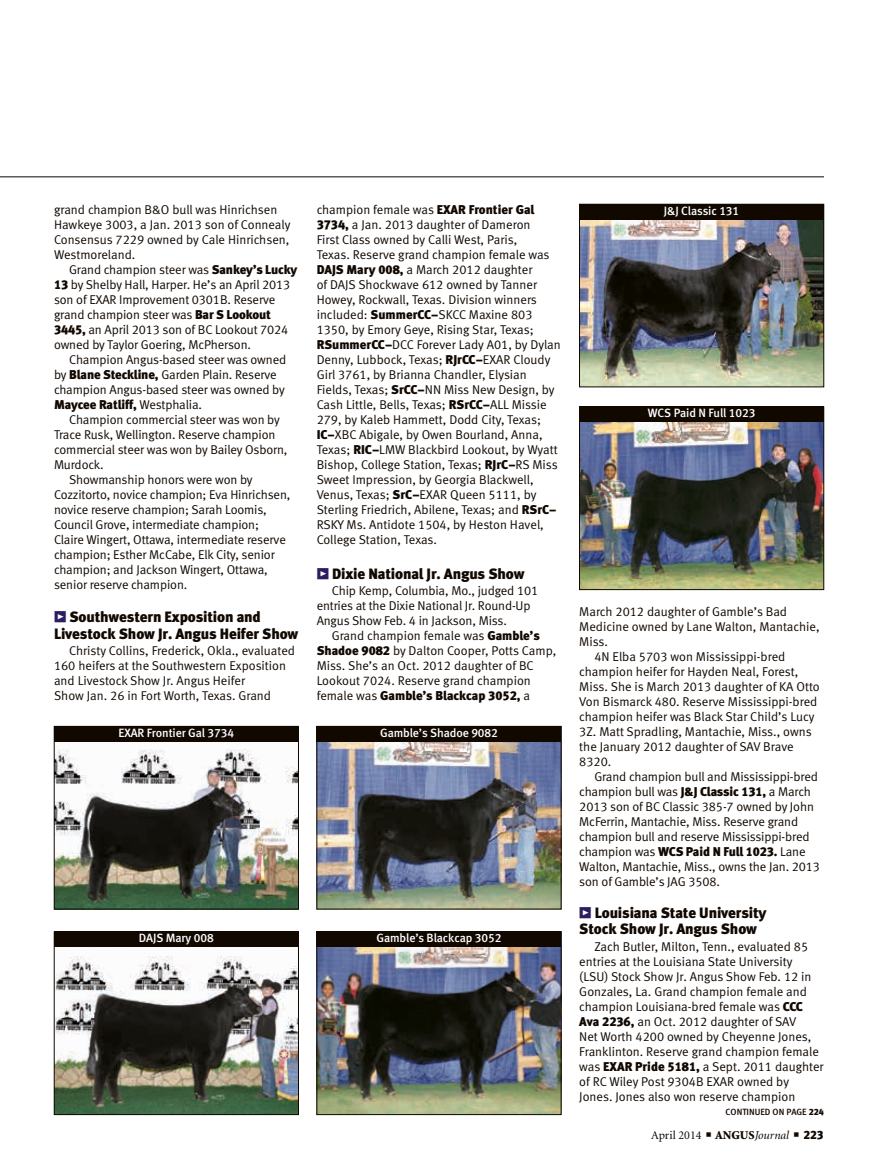
<style>
.page{position:relative;width:878px;height:1168px;background:#fff}
.page>*{position:absolute;margin:0;border:0;box-sizing:border-box;transform-origin:0 0}
.Test_heading{font:15px/16.5px "Meta Black LF";letter-spacing:-.01em;color:#110800}
.Test_copy{font:12.75px/15px "Meta Normal LF";letter-spacing:-.005em;color:#110800}
.White_animal_name{font:12px "Meta Medium LF";letter-spacing:-.01em;color:#fff}
.t1{font:12px "Minion";color:#110800}
.t2{font:9px "Meta Medium LF";color:#110800}
.s1{font-family:"Meta Black LF"}
.s2{font-family:"Meta Black Caps Expert";color:#2c1e5f}
.s3{font-weight:900}
.s4{font-style:italic}
</style>
<div class="page">
<hr style="left:0;top:177px;width:824px;height:1px;background:#110800">
<img style="left:581px;top:422px;width:241px;height:166px">
<div style="left:579px;top:407px;width:245px;height:183px;border:1px solid #110800"></div>
<div style="left:579px;top:407px;width:245px;height:15px;background:#110800"></div>
<img style="left:318px;top:946px;width:241px;height:166px">
<div style="left:316px;top:931px;width:245px;height:183px;border:1px solid #110800"></div>
<div style="left:316px;top:931px;width:245px;height:15px;background:#110800"></div>
<img style="left:581px;top:219px;width:241px;height:166px">
<div style="left:579px;top:204px;width:245px;height:183px;border:1px solid #110800"></div>
<div style="left:579px;top:204px;width:245px;height:15px;background:#110800"></div>
<img style="left:318px;top:741px;width:241px;height:166px">
<div style="left:316px;top:726px;width:245px;height:15px;background:#110800"></div>
<img style="left:56px;top:946px;width:240px;height:166px">
<div style="left:54px;top:931px;width:244px;height:15px;background:#110800"></div>
<img style="left:56px;top:741px;width:240px;height:166px">
<div style="left:54px;top:726px;width:244px;height:183px;border:1px solid #110800"></div>
<div style="left:54px;top:726px;width:244px;height:15px;background:#110800"></div>
<p class="Test_copy" style="left:54px;top:202px;width:238px">grand champion B&amp;O bull was Hinrichsen Hawkeye 3003, a Jan. 2013 son of Connealy Consensus 7229 owned by Cale Hinrichsen, Westmoreland.</p>
<p class="Test_copy" style="left:54px;top:262px;width:245px;text-indent:15px">Grand champion steer was <span class="s1">Sankey’s Lucky 13</span> by Shelby Hall, Harper. He’s an April 2013 son of EXAR Improvement 0301B. Reserve grand champion steer was <span class="s1">Bar S Lookout 3445,</span> an April 2013 son of BC Lookout 7024 owned by Taylor Goering, McPherson.</p>
<p class="Test_copy" style="left:54px;top:352px;width:234px;text-indent:15px">Champion Angus-based steer was owned by <span class="s1">Blane Steckline,</span> Garden Plain. Reserve champion Angus-based steer was owned by <span class="s1">Maycee Ratliff,</span> Westphalia.</p>
<p class="Test_copy" style="left:54px;top:412px;width:235px;text-indent:15px">Champion commercial steer was won by<br>Trace Rusk, Wellington. Reserve champion commercial steer was won by Bailey Osborn,<br>Murdock.</p>
<p class="Test_copy" style="left:54px;top:472px;width:238px;text-indent:15px">Showmanship honors were won by Cozzitorto, novice champion; Eva Hinrichsen, novice reserve champion; Sarah Loomis, Council Grove, intermediate champion; Claire Wingert, Ottawa, intermediate reserve champion; Esther McCabe, Elk City, senior champion; and Jackson Wingert, Ottawa, senior reserve champion.</p>
<p class="Test_heading" style="left:54px;top:609px;width:246px"><span class="s2">Z</span> Southwestern Exposition and<br>Livestock Show Jr. Angus Heifer Show</p>
<p class="Test_copy" style="left:54px;top:643px;width:242px;text-indent:15px">Christy Collins, Frederick, Okla., evaluated 160 heifers at the Southwestern Exposition and Livestock Show Jr. Angus Heifer<br>Show Jan. 26 in Fort Worth, Texas. Grand</p>
<p class="White_animal_name" style="left:118px;top:725px;width:117px">EXAR Frontier Gal 3734</p>
<p class="Test_copy" style="left:316px;top:202px;width:246px">champion female was <span class="s1">EXAR Frontier Gal 3734,</span> a Jan. 2013 daughter of Dameron<br>First Class owned by Calli West, Paris,<br>Texas. Reserve grand champion female was <span class="s1">DAJS Mary 008,</span> a March 2012 daughter<br>of DAJS Shockwave 612 owned by Tanner Howey, Rockwall, Texas. Division winners included: <span class="s1">SummerCC–</span>SKCC Maxine 803<br>1350, by Emory Geye, Rising Star, Texas; <span class="s1">RSummerCC–</span>DCC Forever Lady A01, by Dylan Denny, Lubbock, Texas; <span class="s1">RJrCC–</span>EXAR Cloudy Girl 3761, by Brianna Chandler, Elysian Fields, Texas; <span class="s1">SrCC–</span>NN Miss New Design, by Cash Little, Bells, Texas; <span class="s1">RSrCC–</span>ALL Missie 279, by Kaleb Hammett, Dodd City, Texas; <span class="s1">IC–</span>XBC Abigale, by Owen Bourland, Anna, Texas; <span class="s1">RIC–</span>LMW Blackbird Lookout, by Wyatt Bishop, College Station, Texas; <span class="s1">RJrC–</span>RS Miss Sweet Impression, by Georgia Blackwell, Venus, Texas; <span class="s1">SrC–</span>EXAR Queen 5111, by Sterling Friedrich, Abilene, Texas; and <span class="s1">RSrC– </span>RSKY Ms. Antidote 1504, by Heston Havel, College Station, Texas.</p>
<p class="Test_heading" style="left:316px;top:565px;width:209px"><span class="s2">Z</span> Dixie National Jr. Angus Show</p>
<p class="Test_copy" style="left:316px;top:583px;width:223px;text-indent:15px">Chip Kemp, Columbia, Mo., judged 101 entries at the Dixie National Jr. Round-Up<br>Angus Show Feb. 4 in Jackson, Miss.</p>
<p class="Test_copy" style="left:316px;top:628px;width:241px;text-indent:15px">Grand champion female was <span class="s1">Gamble’s Shadoe 9082</span> by Dalton Cooper, Potts Camp, Miss. She’s an Oct. 2012 daughter of BC Lookout 7024. Reserve grand champion female was <span class="s1">Gamble’s Blackcap 3052,</span> a</p>
<p class="White_animal_name" style="left:380px;top:725px;width:119px">Gamble’s Shadoe 9082</p>
<p class="White_animal_name" style="left:139px;top:931px;width:76px">DAJS Mary 008</p>
<p class="White_animal_name" style="left:376px;top:931px;width:126px">Gamble’s Blackcap 3052</p>
<p class="White_animal_name" style="left:664px;top:203px;width:77px">J&amp;J Classic 131</p>
<p class="White_animal_name" style="left:647px;top:406px;width:109px">WCS Paid N Full 1023</p>
<p class="Test_copy" style="left:579px;top:604px;width:242px">March 2012 daughter of Gamble’s Bad<br>Medicine owned by Lane Walton, Mantachie,<br>Miss.</p>
<p class="Test_copy" style="left:579px;top:649px;width:242px;text-indent:15px">4N Elba 5703 won Mississippi-bred champion heifer for Hayden Neal, Forest, Miss. She is March 2013 daughter of KA Otto Von Bismarck 480. Reserve Mississippi-bred champion heifer was Black Star Child’s Lucy 3Z. Matt Spradling, Mantachie, Miss., owns the January 2012 daughter of SAV Brave 8320.</p>
<p class="Test_copy" style="left:579px;top:769px;width:242px;text-indent:15px">Grand champion bull and Mississippi-bred champion bull was <span class="s1">J&amp;J Classic 131,</span> a March 2013 son of BC Classic 385-7 owned by John McFerrin, Mantachie, Miss. Reserve grand champion bull and reserve Mississippi-bred champion was <span class="s1">WCS Paid N Full 1023.</span> Lane Walton, Mantachie, Miss., owns the Jan. 2013 son of Gamble’s JAG 3508.</p>
<p class="Test_heading" style="left:579px;top:904px;width:189px"><span class="s2">Z</span> Louisiana State University<br>Stock Show Jr. Angus Show</p>
<p class="Test_copy" style="left:579px;top:939px;width:246px;text-indent:15px">Zach Butler, Milton, Tenn., evaluated 85 entries at the Louisiana State University (LSU) Stock Show Jr. Angus Show Feb. 12 in Gonzales, La. Grand champion female and champion Louisiana-bred female was <span class="s1">CCC Ava 2236,</span> an Oct. 2012 daughter of SAV<br>Net Worth 4200 owned by Cheyenne Jones, Franklinton. Reserve grand champion female was <span class="s1">EXAR Pride 5181,</span> a Sept. 2011 daughter of RC Wiley Post 9304B EXAR owned by Jones. Jones also won reserve champion</p>
<p class="t1" style="left:651px;top:1129px;width:174px">April 2014 ■ <span class="s3">ANGUS</span><span class="s4">Journal</span> ■ <span class="s1">223</span></p>
<p class="t2" style="left:725px;top:1106px;width:100px">CONTINUED ON PAGE <span class="s1">224</span></p>
</div>
